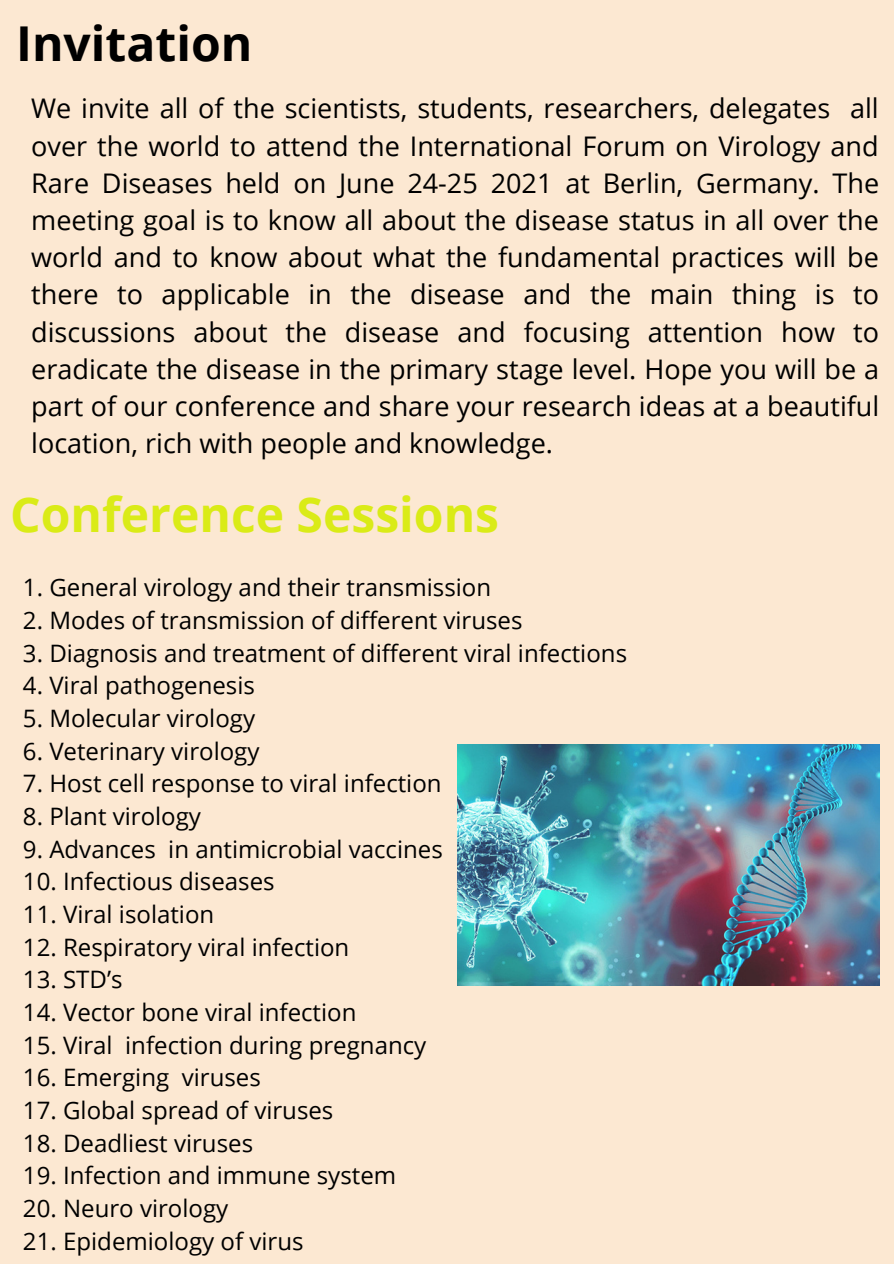
<style>
.page{position:relative;width:894px;height:1264px;background:#fff}
.page>*{position:absolute;margin:0;border:0;box-sizing:border-box;transform-origin:0 0}
.t1{font:700 48px "Open Sans";color:#daeb17}
.t2{font:700 48px "Open Sans";color:#000}
.t3{font:27px/37.2px "Open Sans";color:#000;text-align:justify}
.t4{font:24px "Open Sans";color:#000}
</style>
<div class="page">
<div style="left:0;top:0;width:893px;height:1263px;background:#fce8d2"></div>
<img style="left:457px;top:744px;width:422px;height:241px">
<h1 class="t2" style="left:16px;top:10px;width:238px">Invitation</h1>
<p class="t3" style="left:31px;top:89px;width:849px">We invite all of the scientists, students, researchers, delegates all over the world to attend the International Forum on Virology and Rare Diseases held on June 24-25 2021 at Berlin, Germany. The meeting goal is to know all about the disease status in all over the world and to know about what the fundamental practices will be there to applicable in the disease and the main thing is to discussions about the disease and focusing attention how to eradicate the disease in the primary stage level. Hope you will be a part of our conference and share your research ideas at a beautiful location, rich with people and knowledge.</p>
<h1 class="t1" style="left:10px;top:480px;width:490px">Conference Sessions</h1>
<p class="t4" style="left:23px;top:570px;width:469px">1. General virology and their transmission</p>
<p class="t4" style="left:23px;top:603px;width:501px">2. Modes of transmission of different viruses</p>
<p class="t4" style="left:23px;top:636px;width:605px">3. Diagnosis and treatment of different viral infections</p>
<p class="t4" style="left:23px;top:668px;width:233px">4. Viral pathogenesis</p>
<p class="t4" style="left:23px;top:701px;width:233px">5. Molecular virology</p>
<p class="t4" style="left:23px;top:734px;width:238px">6. Veterinary virology</p>
<p class="t4" style="left:23px;top:766px;width:420px">7. Host cell response to viral infection</p>
<p class="t4" style="left:23px;top:799px;width:179px">8. Plant virology</p>
<p class="t4" style="left:23px;top:832px;width:421px">9. Advances in antimicrobial vaccines</p>
<p class="t4" style="left:23px;top:864px;width:253px">10. Infectious diseases</p>
<p class="t4" style="left:23px;top:897px;width:193px">11. Viral isolation</p>
<p class="t4" style="left:23px;top:930px;width:328px">12. Respiratory viral infection</p>
<p class="t4" style="left:23px;top:962px;width:101px">13. STD’s</p>
<p class="t4" style="left:23px;top:995px;width:335px">14. Vector bone viral infection</p>
<p class="t4" style="left:23px;top:1027px;width:405px">15. Viral infection during pregnancy</p>
<p class="t4" style="left:23px;top:1060px;width:239px">16. Emerging viruses</p>
<p class="t4" style="left:23px;top:1093px;width:312px">17. Global spread of viruses</p>
<p class="t4" style="left:23px;top:1125px;width:231px">18. Deadliest viruses</p>
<p class="t4" style="left:23px;top:1158px;width:374px">19. Infection and immune system</p>
<p class="t4" style="left:23px;top:1191px;width:207px">20. Neuro virology</p>
<p class="t4" style="left:23px;top:1223px;width:282px">21. Epidemiology of virus</p>
</div>
